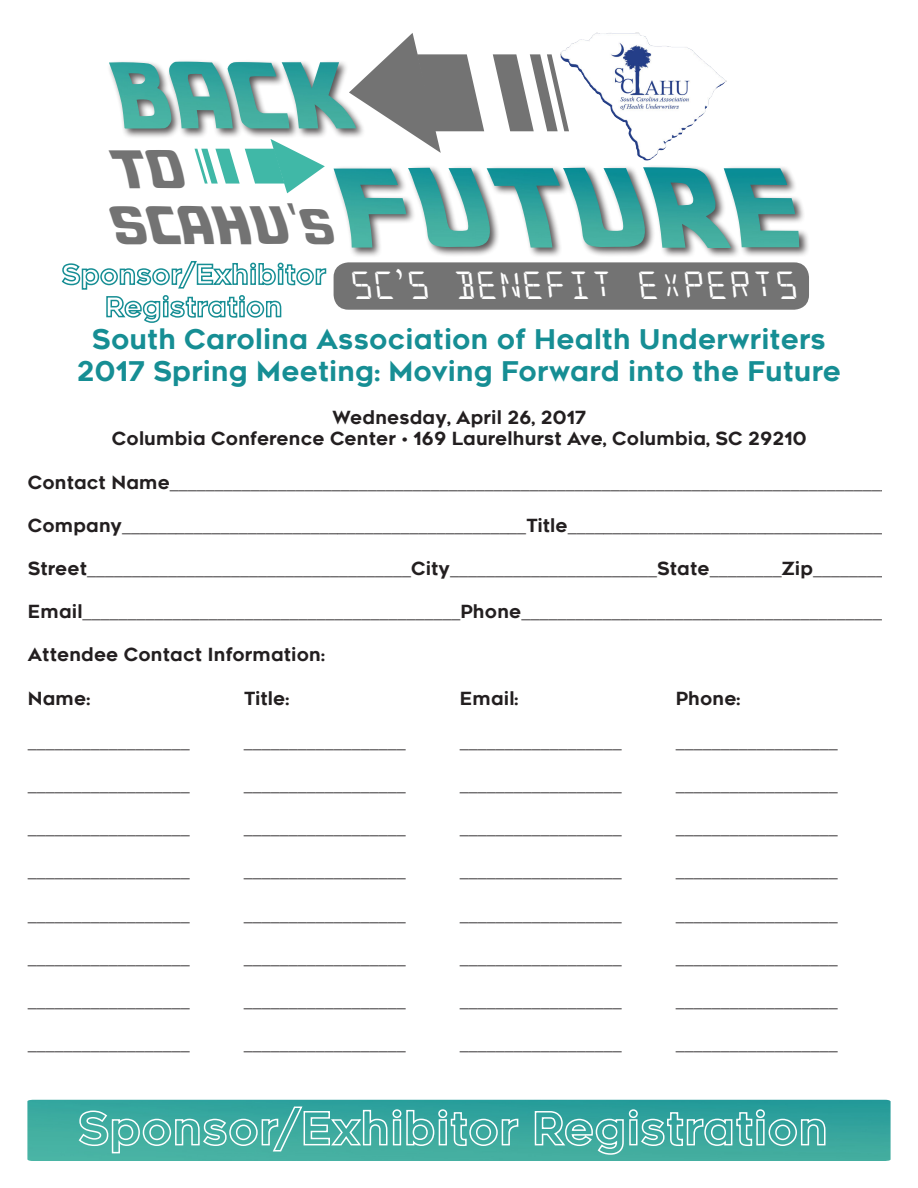
<style>
.page{position:relative;width:918px;height:1188px;background:#fff}
.page>*{position:absolute;margin:0;border:0;box-sizing:border-box;transform-origin:0 0}
.t1{font:42.75px "Backtothefuture 2002";color:#737373}
.t2{font:42.75px "Tahoma";color:#737373}
.t3{font:italic 39.15px "alarmclock";color:#fff}
.t4{font:27px "Renogare";color:#168e94}
.t5{font:18px "Times";color:#231f20}
.t6{font:18px "Renogare";color:#231f20}
.s1{font-size:39.6px}
.s2{font-family:"Renogare"}
</style>
<div class="page">
<img style="left:27px;top:1100px;width:864px;height:61px">
<svg style="left:78px;top:1106px;width:441px;height:48px;background:#59b6ad"></svg>
<svg style="left:534px;top:1108px;width:292px;height:47px;background:#57b4ad"></svg>
<svg style="left:61px;top:261px;width:266px;height:62px"></svg>
<div style="left:331px;top:165px;width:479px;height:94px;background:#231f20;opacity:.75"></div>
<img style="left:334px;top:167px;width:465px;height:81px">
<div style="left:107px;top:59px;width:259px;height:80px;background:#231f20;opacity:.75"></div>
<img style="left:109px;top:62px;width:240px;height:67px">
<svg style="left:195px;top:129px;width:130px;height:65px"></svg>
<svg style="left:349px;top:33px;width:209px;height:120px"></svg>
<div style="left:334px;top:262px;width:475px;height:48px;background:#737373;border-radius:15px"></div>
<img style="left:558px;top:32px;width:169px;height:129px">
<p class="t1" style="left:109px;top:150px;width:76px">TO</p>
<p class="t1" style="left:109px;top:206px;width:225px">SCAHU <span class="s1">S</span></p>
<p class="t2" style="left:289px;top:192px;width:11px">‘</p>
<p class="t3" style="left:356px;top:266px;width:460px">SC’s BENEFIT EXPERTS</p>
<p class="t4" style="left:92px;top:321px;width:736px">South Carolina Association of Health Underwriters</p>
<p class="t4" style="left:77px;top:354px;width:766px">2017 Spring Meeting: Moving Forward into the Future</p>
<p class="t6" style="left:332px;top:405px;width:255px">Wednesday, April 26, 2017</p>
<p class="t6" style="left:112px;top:427px;width:696px">Columbia Conference Center • 169 Laurelhurst Ave, Columbia, SC 29210</p>
<p class="t5" style="left:28px;top:466px;width:864px"><span class="s2">Contact Name</span>________________________________________________________________________________</p>
<p class="t5" style="left:28px;top:509px;width:865px"><span class="s2">Company</span>_____________________________________________<span class="s2">Title</span>____________________________________</p>
<p class="t5" style="left:28px;top:552px;width:859px"><span class="s2">Street</span>____________________________________<span class="s2">City</span>_______________________<span class="s2">State</span>________<span class="s2">Zip</span>________</p>
<p class="t5" style="left:28px;top:595px;width:864px"><span class="s2">Email</span>__________________________________________<span class="s2">Phone</span>_________________________________________</p>
<p class="t6" style="left:28px;top:643px;width:299px">Attendee Contact Information:</p>
<p class="t6" style="left:28px;top:686px;width:64px">Name:</p>
<p class="t6" style="left:244px;top:686px;width:47px">Title:</p>
<p class="t6" style="left:460px;top:686px;width:60px">Email:</p>
<p class="t6" style="left:676px;top:686px;width:66px">Phone:</p>
<p class="t5" style="left:28px;top:725px;width:164px">__________________</p>
<p class="t5" style="left:244px;top:725px;width:163px">__________________</p>
<p class="t5" style="left:460px;top:725px;width:163px">__________________</p>
<p class="t5" style="left:676px;top:725px;width:163px">__________________</p>
<p class="t5" style="left:28px;top:768px;width:164px">__________________</p>
<p class="t5" style="left:244px;top:768px;width:163px">__________________</p>
<p class="t5" style="left:460px;top:768px;width:163px">__________________</p>
<p class="t5" style="left:676px;top:768px;width:163px">__________________</p>
<p class="t5" style="left:28px;top:811px;width:164px">__________________</p>
<p class="t5" style="left:244px;top:811px;width:163px">__________________</p>
<p class="t5" style="left:460px;top:811px;width:163px">__________________</p>
<p class="t5" style="left:676px;top:811px;width:163px">__________________</p>
<p class="t5" style="left:28px;top:854px;width:164px">__________________</p>
<p class="t5" style="left:244px;top:854px;width:163px">__________________</p>
<p class="t5" style="left:460px;top:854px;width:163px">__________________</p>
<p class="t5" style="left:676px;top:854px;width:163px">__________________</p>
<p class="t5" style="left:28px;top:898px;width:164px">__________________</p>
<p class="t5" style="left:244px;top:898px;width:163px">__________________</p>
<p class="t5" style="left:460px;top:898px;width:163px">__________________</p>
<p class="t5" style="left:676px;top:898px;width:163px">__________________</p>
<p class="t5" style="left:28px;top:941px;width:164px">__________________</p>
<p class="t5" style="left:244px;top:941px;width:163px">__________________</p>
<p class="t5" style="left:460px;top:941px;width:163px">__________________</p>
<p class="t5" style="left:676px;top:941px;width:163px">__________________</p>
<p class="t5" style="left:28px;top:984px;width:164px">__________________</p>
<p class="t5" style="left:244px;top:984px;width:163px">__________________</p>
<p class="t5" style="left:460px;top:984px;width:163px">__________________</p>
<p class="t5" style="left:676px;top:984px;width:163px">__________________</p>
<p class="t5" style="left:28px;top:1027px;width:164px">__________________</p>
<p class="t5" style="left:244px;top:1027px;width:163px">__________________</p>
<p class="t5" style="left:460px;top:1027px;width:163px">__________________</p>
<p class="t5" style="left:676px;top:1027px;width:163px">__________________</p>
</div>
